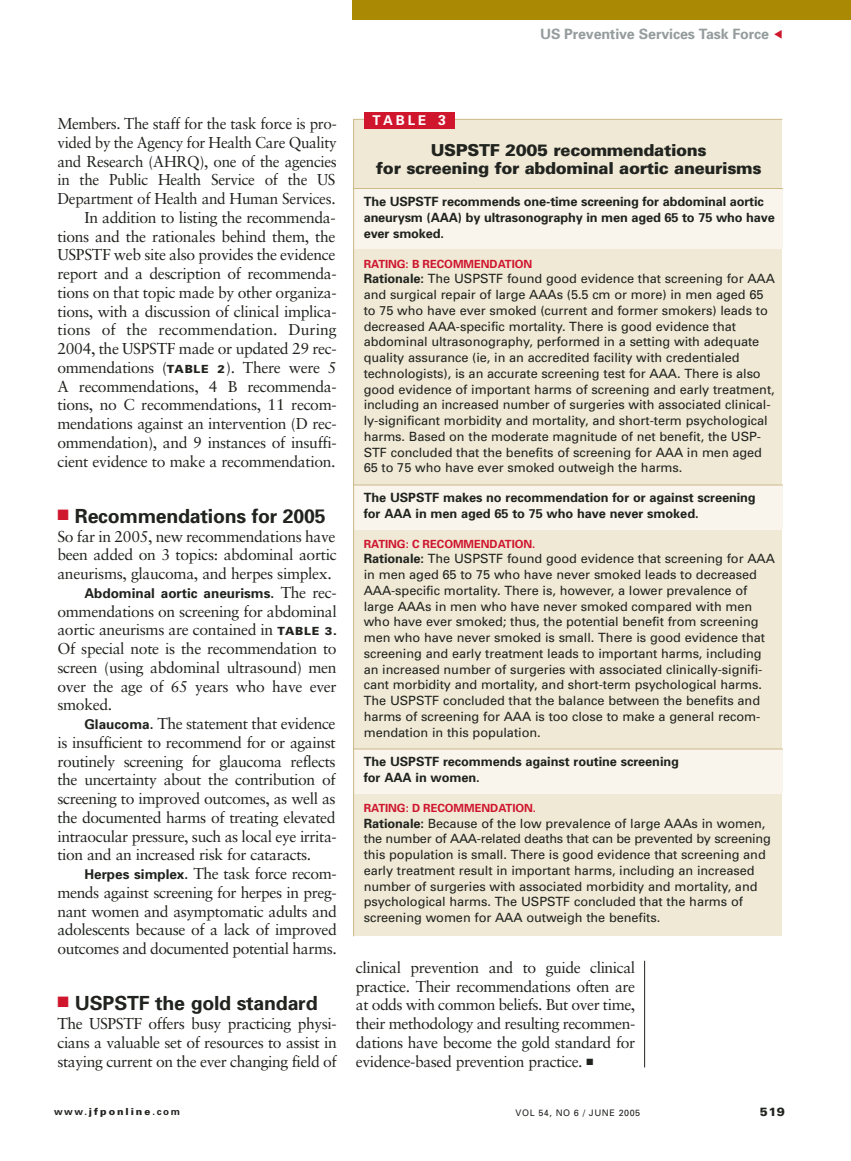
<style>
.page{position:relative;width:851px;height:1161px;background:#fff}
.page>*{position:absolute;margin:0;border:0;box-sizing:border-box;transform-origin:0 0}
.t1{font:700 19.5px "Univers";letter-spacing:-.01em;color:#20231e}
.t2{font:900 16.5px/18px "Univers";letter-spacing:-.02em;color:#20231e;text-align:center}
.t3{font:15.75px/18.8px "Sabon";letter-spacing:-.02em;color:#20231e;text-align:justify}
.t4{font:700 14.25px "Univers";letter-spacing:-.01em;color:#959c9d}
.t5{font:700 13.5px "Univers";color:#20231e}
.t6{font:700 13.5px "Univers";letter-spacing:.22em;color:#fff}
.t7{font:12.75px/15.8px "Univers";letter-spacing:-.005em;color:#20231e}
.t8{font:700 12.75px/15.8px "Univers";letter-spacing:-.005em;color:#20231e}
.t9{font:900 12px "Univers";color:#20231e}
.t10{font:700 11.25px "Univers";letter-spacing:-.005em;color:#cf162d}
.t11{font:900 9.75px "Univers";letter-spacing:.2em;color:#20231e}
.t12{font:9px "Univers";letter-spacing:.055em;color:#20231e}
.s1{font-family:"Univers";font-weight:900;font-size:11.25px}
.s2{font-family:"Sabon";font-weight:400;font-size:15.75px}
.s3{font-family:"Univers";font-weight:700;font-size:13.5px}
.s4{font-size:14.25px}
.s5{font-weight:700}
</style>
<div class="page">
<hr style="left:644px;top:961px;width:1px;height:106px;background:#20231e">
<div style="left:352px;top:0;width:498px;height:20px;background:#aa8905"></div>
<div style="left:353px;top:119px;width:429px;height:817px;background:#f0e9d6"></div>
<hr style="left:353px;top:119px;width:429px;height:1px;background:#cdba89">
<div style="left:364px;top:112px;width:90px;height:16px;background:#cf162d"></div>
<div style="left:353px;top:189px;width:429px;height:60px;background:#f9f5ec"></div>
<div style="left:353px;top:485px;width:429px;height:45px;background:#f9f5ec"></div>
<hr style="left:353px;top:485px;width:429px;height:1px;background:#cdba89">
<div style="left:353px;top:749px;width:429px;height:45px;background:#f9f5ec"></div>
<hr style="left:353px;top:749px;width:429px;height:1px;background:#cdba89">
<hr style="left:354px;top:188px;width:428px;height:1px;background:#cdba89">
<hr style="left:353px;top:119px;width:1px;height:817px;background:#cdba89">
<p class="t4" style="left:540px;top:29px;width:230px">US Preventive Services Task Force</p>
<p class="t3" style="left:57px;top:115px;width:281px;text-align:right">Members. The staff for the task force is pro&shy;vided by the Agency for Health Care Quality and Research (AHRQ), one of the agencies in the Public Health Service of the US Department of Health and Human Services.<br>In addition to listing the recommenda&shy;tions and the rationales behind them, the USPSTF web site also provides the evidence report and a description of recommenda&shy;tions on that topic made by other organiza&shy;tions, with a discussion of clinical implica&shy;tions of the recommendation. During 2004, the USPSTF made or updated 29 rec&shy;ommendations (<span class="s1">TABLE 2</span>). There were 5<br>A recommendations, 4 B recommenda&shy;tions, no C recommendations, 11 recom&shy;mendations against an intervention (D rec&shy;ommendation), and 9 instances of insuffi&shy;cient evidence to make a recommendation.</p>
<p class="t1" style="left:57px;top:509px;width:270px"><sup>■</sup> Recommendations for 2005</p>
<p class="t3" style="left:57px;top:528px;width:281px">So far in 2005, new recommendations have been added on 3 topics: abdominal aortic aneurisms, glaucoma, and herpes simplex.</p>
<p class="t5" style="left:84px;top:588px;width:254px">Abdominal aortic aneurisms. <span class="s2">The rec-</span></p>
<p class="t3" style="left:57px;top:603px;width:281px">ommendations on screening for abdominal aortic aneurisms are contained in <span class="s1">TABLE 3.<br></span>Of special note is the recommendation to screen (using abdominal ultrasound) men over the age of 65 years who have ever smoked.</p>
<p class="t3" style="left:57px;top:715px;width:281px;text-indent:27px"><span class="s3">Glaucoma.</span> The statement that evidence is insufficient to recommend for or against routinely screening for glaucoma reflects the uncertainty about the contribution of screening to improved outcomes, as well as the documented harms of treating elevated intraocular pressure, such as local eye irrita&shy;tion and an increased risk for cataracts.</p>
<p class="t3" style="left:57px;top:865px;width:281px;text-indent:27px"><span class="s3">Herpes simplex.</span> The task force recom&shy;mends against screening for herpes in preg&shy;nant women and asymptomatic adults and adolescents because of a lack of improved outcomes and documented potential harms.</p>
<p class="t1" style="left:57px;top:996px;width:262px"><sup>■</sup> USPSTF the gold standard</p>
<p class="t3" style="left:57px;top:1015px;width:281px">The USPSTF offers busy practicing physi&shy;cians a valuable set of resources to assist in staying current on the ever changing field of</p>
<p class="t6" style="left:372px;top:115px;width:75px">TABLE <span class="s4">3</span></p>
<p class="t2" style="left:376px;top:143px;width:387px">USPSTF 2005 recommendations<br>for screening for abdominal aortic aneurisms</p>
<p class="t8" style="left:364px;top:195px;width:412px">The USPSTF recommends one-time screening for abdominal aortic aneurysm (AAA) by ultrasonography in men aged 65 to 75 who have ever smoked.</p>
<p class="t10" style="left:364px;top:259px;width:170px">RATING: B RECOMMENDATION</p>
<p class="t7" style="left:364px;top:272px;width:412px"><span class="s5">Rationale:</span> The USPSTF found good evidence that screening for AAA and surgical repair of large AAAs (5.5 cm or more) in men aged 65 to 75 who have ever smoked (current and former smokers) leads to decreased AAA-specific mortality. There is good evidence that abdominal ultrasonography, performed in a setting with adequate quality assurance (ie, in an accredited facility with credentialed technologists), is an accurate screening test for AAA. There is also good evidence of important harms of screening and early treatment, including an increased number of surgeries with associated clinical&shy;ly-significant morbidity and mortality, and short-term psychological harms. Based on the moderate magnitude of net benefit, the USP-STF concluded that the benefits of screening for AAA in men aged 65 to 75 who have ever smoked outweigh the harms.</p>
<p class="t8" style="left:364px;top:491px;width:393px">The USPSTF makes no recommendation for or against screening for AAA in men aged 65 to 75 who have never smoked.</p>
<p class="t10" style="left:364px;top:540px;width:173px">RATING: C RECOMMENDATION.</p>
<p class="t7" style="left:364px;top:552px;width:412px"><span class="s5">Rationale:</span> The USPSTF found good evidence that screening for AAA in men aged 65 to 75 who have never smoked leads to decreased AAA-specific mortality. There is, however, a lower prevalence of large AAAs in men who have never smoked compared with men who have ever smoked; thus, the potential benefit from screening men who have never smoked is small. There is good evidence that screening and early treatment leads to important harms, including an increased number of surgeries with associated clinically-signifi&shy;cant morbidity and mortality, and short-term psychological harms.<br>The USPSTF concluded that the balance between the benefits and harms of screening for AAA is too close to make a general recom&shy;mendation in this population.</p>
<p class="t8" style="left:364px;top:755px;width:317px">The USPSTF recommends against routine screening for AAA in women.</p>
<p class="t10" style="left:364px;top:804px;width:174px">RATING: D RECOMMENDATION.</p>
<p class="t7" style="left:364px;top:816px;width:408px"><span class="s5">Rationale:</span> Because of the low prevalence of large AAAs in women, the number of AAA-related deaths that can be prevented by screening this population is small. There is good evidence that screening and early treatment result in important harms, including an increased number of surgeries with associated morbidity and mortality, and psychological harms. The USPSTF concluded that the harms of screening women for AAA outweigh the benefits.</p>
<p class="t3" style="left:356px;top:959px;width:281px">clinical prevention and to guide clinical practice. Their recommendations often are at odds with common beliefs. But over time, their methodology and resulting recommen&shy;dations have become the gold standard for evidence-based prevention practice. ■</p>
<p class="t11" style="left:54px;top:1108px;width:127px"><span class="s5">www.</span>jfponline<span class="s5">.com</span></p>
<p class="t12" style="left:515px;top:1109px;width:126px">VOL 54, NO 6 / JUNE 2005</p>
<p class="t9" style="left:760px;top:1107px;width:26px">519</p>
</div>
